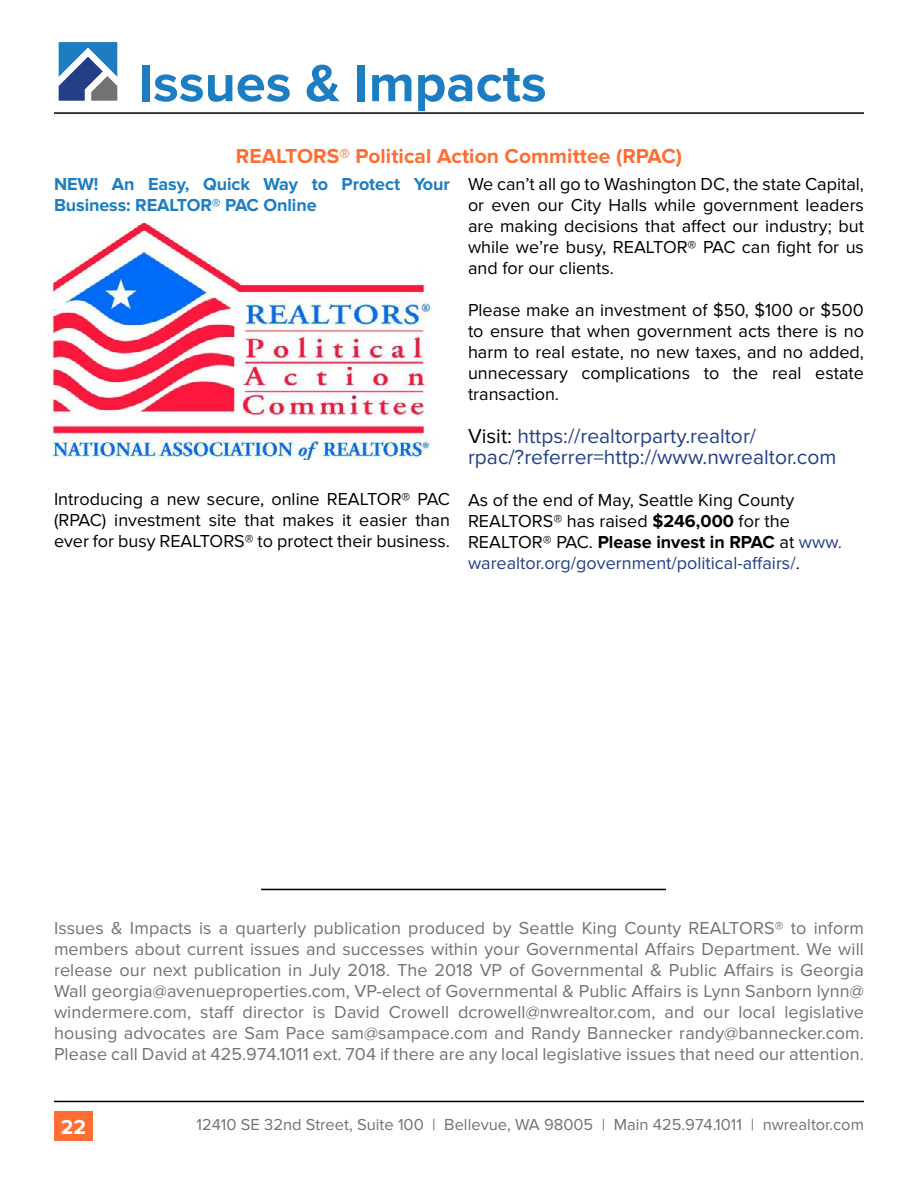
<style>
.page{position:relative;width:918px;height:1188px;background:#fff}
.page>*{position:absolute;margin:0;border:0;box-sizing:border-box;transform-origin:0 0}
.t1{font:700 54px "Proxima Nova";color:#1c7dc2}
.t2{font:21px/21px "Proxima Nova";color:#233f87}
.t3{font:700 21px "Proxima Nova";letter-spacing:.005em;color:#ff6d33}
.t4{font:700 21px "Proxima Nova";color:#fff}
.t5{font:18px/21px "Proxima Nova";color:#000;text-align:justify}
.t6{font:18px/21px "Proxima Nova";letter-spacing:.005em;color:#717271;text-align:justify}
.t7{font:700 18px/21px "Proxima Nova";letter-spacing:-.005em;color:#1c7dc2}
.t8{font:16.5px "Proxima Nova";color:#717271}
.s1{color:#000}
.s2{font-weight:700}
.s3{color:#233f87}
</style>
<div class="page">
<hr style="left:54px;top:1101px;width:810px;height:1px;background:#000">
<hr style="left:54px;top:112px;width:810px;height:2px;background:#000">
<svg style="left:58px;top:42px;width:60px;height:59px"></svg>
<img style="left:51px;top:224px;width:380px;height:235px">
<div style="left:54px;top:1111px;width:39px;height:29px;background:#ff6d33"></div>
<hr style="left:261px;top:889px;width:405px;height:1px;background:#000">
<h1 class="t1" style="left:138px;top:52px;width:410px">Issues &amp; Impacts</h1>
<p class="t3" style="left:236px;top:144px;width:448px">REALTORS® Political Action Committee (RPAC)</p>
<p class="t7" style="left:54px;top:175px;width:398px">NEW! An Easy, Quick Way to Protect Your<br>Business: REALTOR® PAC Online</p>
<p class="t5" style="left:468px;top:175px;width:398px">We can’t all go to Washington DC, the state Capital, or even our City Halls while government leaders are making decisions that affect our industry; but while we’re busy, REALTOR® PAC can fight for us and for our clients.</p>
<p class="t5" style="left:468px;top:301px;width:398px">Please make an investment of $50, $100 or $500 to ensure that when government acts there is no harm to real estate, no new taxes, and no added, unnecessary complications to the real estate transaction.</p>
<p class="t2" style="left:468px;top:426px;width:370px"><span class="s1">Visit:</span> https://realtorparty.realtor/ rpac/?referrer=http://www.nwrealtor.com</p>
<p class="t5" style="left:468px;top:490px;width:375px;text-align:left">As of the end of May, Seattle King County REALTORS® has raised <span class="s2">$246,000</span> for the REALTOR® PAC. <span class="s2">Please invest in RPAC</span> at <span class="s3">www. warealtor.org/government/political-affairs/</span>.</p>
<p class="t5" style="left:54px;top:490px;width:398px">Introducing a new secure, online REALTOR® PAC (RPAC) investment site that makes it easier than ever for busy REALTORS® to protect their business.</p>
<p class="t6" style="left:54px;top:918px;width:812px">Issues &amp; Impacts is a quarterly publication produced by Seattle King County REALTORS® to inform members about current issues and successes within your Governmental Affairs Department. We will release our next publication in July 2018. The 2018 VP of Governmental &amp; Public Affairs is Georgia Wall georgia@avenueproperties.com, VP-elect of Governmental &amp; Public Affairs is Lynn Sanborn lynn@ windermere.com, staff director is David Crowell dcrowell@nwrealtor.com, and our local legislative housing advocates are Sam Pace sam@sampace.com and Randy Bannecker randy@bannecker.com.<br>Please call David at 425.974.1011 ext. 704 if there are any local legislative issues that need our attention.</p>
<p class="t4" style="left:61px;top:1115px;width:27px">22</p>
<p class="t8" style="left:196px;top:1115px;width:669px">12410 SE 32nd Street, Suite 100 | Bellevue, WA 98005 | Main 425.974.1011 | nwrealtor.com</p>
</div>
